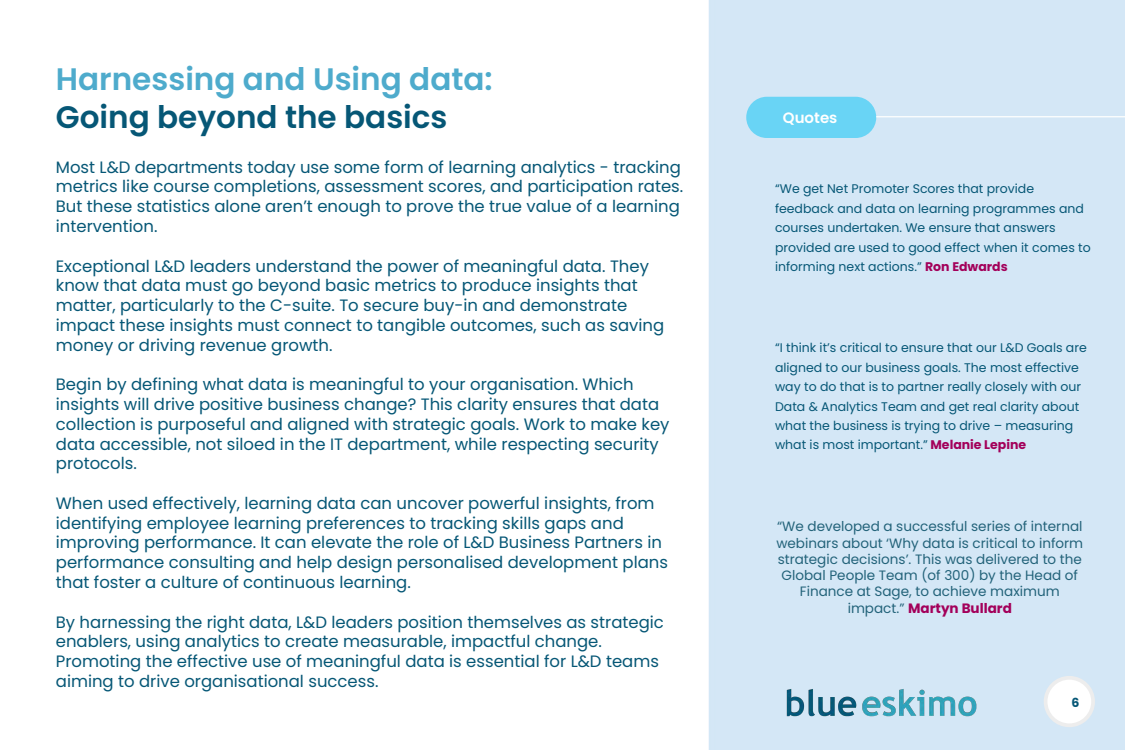
<style>
.page{position:relative;width:1125px;height:750px;background:#fff}
.page>*{position:absolute;margin:0;border:0;box-sizing:border-box;transform-origin:0 0}
.t1{font:600 31.12px "Poppins";color:#4eabcc}
.t2{font:600 31.12px "Poppins";color:#065776}
.t3{font:16.5px/19.8px "Poppins";color:#065776}
.t4{font:600 15px "Poppins";color:#fff}
.t5{font:13.62px/16.2px "Poppins";color:#23637a;text-align:center}
.t6{font:12.5px/19.5px "Poppins";color:#065776}
.t7{font:700 12.5px "Poppins";color:#065776}
.s1{font-weight:700;color:#a3005a}
</style>
<div class="page">
<div style="left:1044px;top:676px;width:51px;height:51px;border:4px solid #ededed;border-radius:50%"></div>
<img style="left:785px;top:661px;width:192px;height:81px">
<div style="left:746px;top:97px;width:130px;height:41px;background:#69d4f5;border-radius:21px"></div>
<h1 class="t1" style="left:56px;top:61px;width:438px">Harnessing and Using data:</h1>
<h1 class="t2" style="left:56px;top:99px;width:393px">Going beyond the basics</h1>
<p class="t3" style="left:56px;top:157px;width:629px">Most L&amp;D departments today use some form of learning analytics - tracking metrics like course completions, assessment scores, and participation rates.<br>But these statistics alone aren’t enough to prove the true value of a learning intervention.</p>
<p class="t3" style="left:56px;top:256px;width:610px">Exceptional L&amp;D leaders understand the power of meaningful data. They know that data must go beyond basic metrics to produce insights that matter, particularly to the C-suite. To secure buy-in and demonstrate impact these insights must connect to tangible outcomes, such as saving money or driving revenue growth.</p>
<p class="t3" style="left:56px;top:375px;width:615px">Begin by defining what data is meaningful to your organisation. Which insights will drive positive business change? This clarity ensures that data collection is purposeful and aligned with strategic goals. Work to make key data accessible, not siloed in the IT department, while respecting security protocols.</p>
<p class="t3" style="left:56px;top:493px;width:614px">When used effectively, learning data can uncover powerful insights, from identifying employee learning preferences to tracking skills gaps and improving performance. It can elevate the role of L&amp;D Business Partners in performance consulting and help design personalised development plans that foster a culture of continuous learning.</p>
<p class="t3" style="left:56px;top:612px;width:610px">By harnessing the right data, L&amp;D leaders position themselves as strategic enablers, using analytics to create measurable, impactful change.<br>Promoting the effective use of meaningful data is essential for L&amp;D teams aiming to drive organisational success.</p>
<p class="t4" style="left:783px;top:109px;width:56px">Quotes</p>
<p class="t6" style="left:775px;top:179px;width:317px">“We get Net Promoter Scores that provide feedback and data on learning programmes and courses undertaken. We ensure that answers provided are used to good effect when it comes to informing next actions.” <span class="s1">Ron Edwards</span></p>
<p class="t6" style="left:775px;top:338px;width:313px">“I think it’s critical to ensure that our L&amp;D Goals are aligned to our business goals. The most effective way to do that is to partner really closely with our Data &amp; Analytics Team and get real clarity about what the business is trying to drive – measuring what is most important.” <span class="s1">Melanie Lepine</span></p>
<p class="t5" style="left:776px;top:518px;width:308px">“We developed a successful series of internal webinars about ‘Why data is critical to inform strategic decisions’. This was delivered to the Global People Team (of 300) by the Head of Finance at Sage, to achieve maximum impact.” <span class="s1">Martyn Bullard</span></p>
<p class="t7" style="left:1071px;top:695px;width:9px">6</p>
</div>
